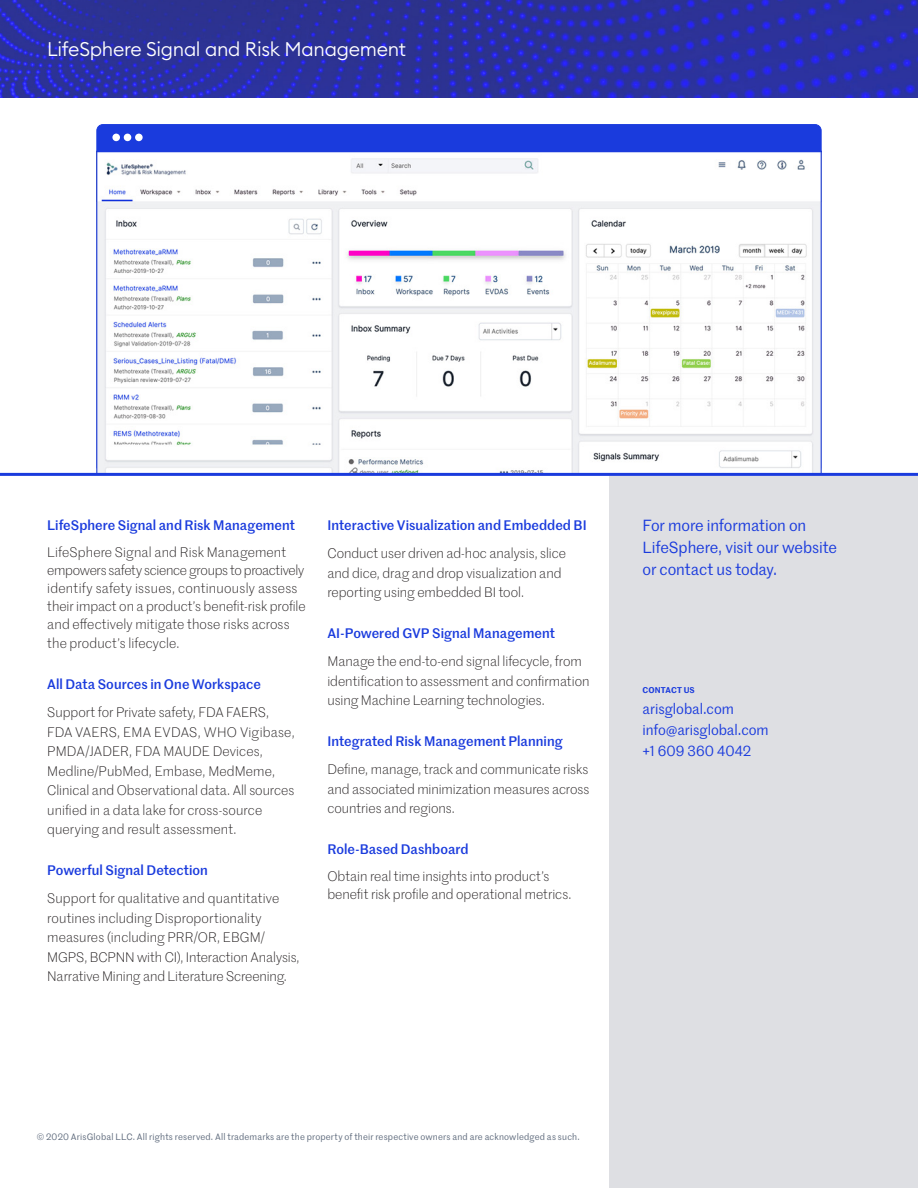
<style>
.page{position:relative;width:918px;height:1188px;background:#fff}
.page>*{position:absolute;margin:0;border:0;box-sizing:border-box;transform-origin:0 0}
.Display_4{font:300 19.5px "Euclid Circular B";letter-spacing:-.015em;color:#fff}
.Body_Copy{font:15.75px/21.8px "Marr Sans";letter-spacing:-.01em;color:#1a3bdd}
.Head_4{font:14.25px "Marr Sans";color:#1a3bdd}
.Body_Copy_-_Light_We{font:300 13.5px/19.5px "Marr Sans";color:#231f20}
.Body_-_Blue_Medium_2{font:500 13.5px "Marr Sans";color:#1a3bdd}
.Trademark_Copy{font:9px "Marr Sans";letter-spacing:.02em;color:#5e6a7c}
.Head_4-2{font:600 8.25px "Marr Sans";letter-spacing:.02em;color:#1a3bdd}
</style>
<div class="page">
<div style="left:610px;top:474px;width:308px;height:714px;background:#dedfe3"></div>
<div style="left:96px;top:124px;width:726px;height:27px;background:#1a3bdd"></div>
<img style="left:98px;top:158px;width:722px;height:314px">
<div style="left:112px;top:134px;width:8px;height:7px;background:#fff;border-radius:50%"></div>
<div style="left:124px;top:134px;width:7px;height:7px;background:#fff;border-radius:50%"></div>
<div style="left:135px;top:134px;width:8px;height:7px;background:#fff;border-radius:50%"></div>
<hr style="left:0;top:473px;width:918px;height:3px;background:#1a3bdd">
<img style="left:0;top:0;width:918px;height:97px">
<p class="Display_4" style="left:47px;top:36px;width:360px">LifeSphere Signal and Risk Management</p>
<p class="Body_-_Blue_Medium_2" style="left:47px;top:515px;width:250px">LifeSphere Signal and Risk Management</p>
<p class="Body_Copy_-_Light_We" style="left:47px;top:543px;width:260px;line-height:18px">LifeSphere Signal and Risk Management empowers safety science groups to proactively identify safety issues, continuously assess their impact on a product’s benefit-risk profile and effectively mitigate those risks across</p>
<p class="Body_Copy_-_Light_We" style="left:47px;top:633px;width:134px">the product’s lifecycle.</p>
<p class="Body_-_Blue_Medium_2" style="left:47px;top:674px;width:215px">All Data Sources in One Workspace</p>
<p class="Body_Copy_-_Light_We" style="left:47px;top:702px;width:249px">Support for Private safety, FDA FAERS, FDA VAERS, EMA EVDAS, WHO Vigibase, PMDA/JADER, FDA MAUDE Devices, Medline/PubMed, Embase, MedMeme, Clinical and Observational data. All sources unified in a data lake for cross-source querying and result assessment.</p>
<p class="Body_-_Blue_Medium_2" style="left:47px;top:860px;width:162px">Powerful Signal Detection</p>
<p class="Body_Copy_-_Light_We" style="left:47px;top:888px;width:254px">Support for qualitative and quantitative routines including Disproportionality measures (including PRR/OR, EBGM/ MGPS, BCPNN with CI), Interaction Analysis, Narrative Mining and Literature Screening.</p>
<p class="Body_-_Blue_Medium_2" style="left:327px;top:515px;width:261px">Interactive Visualization and Embedded BI</p>
<p class="Body_Copy_-_Light_We" style="left:327px;top:543px;width:240px">Conduct user driven ad-hoc analysis, slice and dice, drag and drop visualization and reporting using embedded BI tool.</p>
<p class="Body_-_Blue_Medium_2" style="left:327px;top:623px;width:229px">AI-Powered GVP Signal Management</p>
<p class="Body_Copy_-_Light_We" style="left:327px;top:651px;width:264px">Manage the end-to-end signal lifecycle, from identification to assessment and confirmation using Machine Learning technologies.</p>
<p class="Body_-_Blue_Medium_2" style="left:327px;top:731px;width:237px">Integrated Risk Management Planning</p>
<p class="Body_Copy_-_Light_We" style="left:327px;top:759px;width:264px;text-align:justify">Define, manage, track and communicate risks and associated minimization measures across countries and regions.</p>
<p class="Body_-_Blue_Medium_2" style="left:327px;top:839px;width:143px">Role-Based Dashboard</p>
<p class="Body_Copy_-_Light_We" style="left:327px;top:867px;width:246px;line-height:18px">Obtain real time insights into product’s benefit risk profile and operational metrics.</p>
<p class="Body_Copy" style="left:643px;top:514px;width:196px">For more information on<br>LifeSphere, visit our website or contact us today.</p>
<p class="Head_4-2" style="left:643px;top:684px;width:54px">CONTACT US</p>
<p class="Head_4" style="left:643px;top:699px;width:93px">arisglobal.com</p>
<p class="Head_4" style="left:643px;top:720px;width:128px">info@arisglobal.com</p>
<p class="Head_4" style="left:643px;top:741px;width:110px">+1 609 360 4042</p>
<p class="Trademark_Copy" style="left:37px;top:1131px;width:544px">© 2020 ArisGlobal LLC. All rights reserved. All trademarks are the property of their respective owners and are acknowledged as such.</p>
</div>
